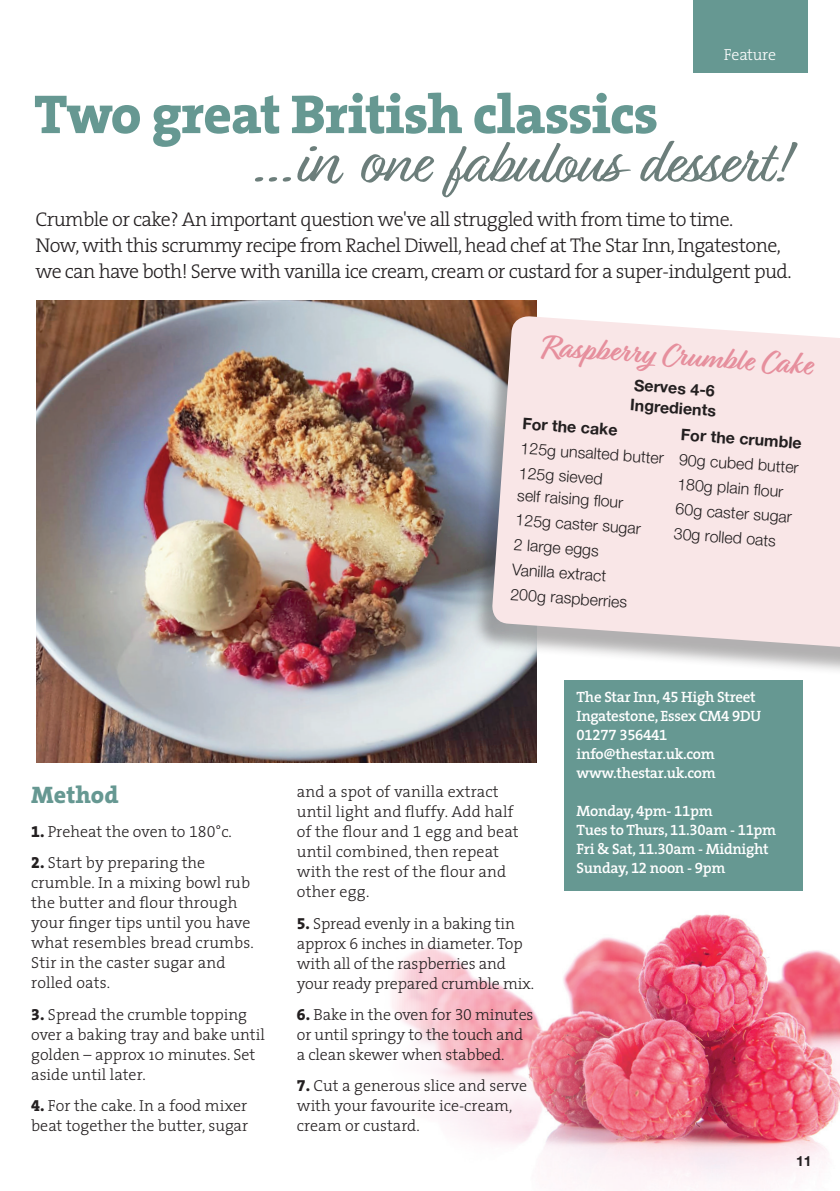
<style>
.page{position:relative;width:840px;height:1191px;background:#fff}
.page>*{position:absolute;margin:0;border:0;box-sizing:border-box;transform-origin:0 0}
.t1{font:64.8px "Relation Two";letter-spacing:-.02em;color:#6c7e7b}
.t2{font:800 55.2px "The Serif";letter-spacing:-.02em;color:#669892}
.t3{font:700 32px "Relation Two";color:#e68f9d}
.t4{font:800 24px "The Serif";color:#669892}
.t5{font:300 20px/26px "The Serif";letter-spacing:-.03em;color:#231f20}
.t6{font:300 16px/20px "The Serif";color:#231f20}
.t7{font:300 16px/24.8px "Helvetica Neue LT Std";color:#231f20}
.t8{font:700 16px/20px "Helvetica Neue LT Std";color:#231f20}
.t9{font:300 16px "The Serif";letter-spacing:-.02em;color:#fff}
.t10{font:600 15px/19px "The Serif";letter-spacing:-.02em;color:#fff}
.t11{font:15px "The Serif Semi Bold Expert";letter-spacing:-.02em;color:#fff}
.t12{font:700 14px "Helvetica Neue";color:#231f20}
.s1{font-size:70.6px}
.s2{font-family:"The Serif Extra Bold Expert";font-weight:400}
.s3{font-weight:800}
.s4{font-family:"The Serif Light Expert";font-weight:400}
.s5{font-family:"The Serif Semi Bold Expert";font-weight:400}
</style>
<div class="page">
<img style="left:392px;top:782px;width:447px;height:408px">
<img style="left:37px;top:301px;width:499px;height:462px">
<div style="left:692px;top:0;width:114px;height:72px;background:#669892"></div>
<div style="left:471px;top:322px;width:368px;height:363px;background:#231f20;opacity:.35"></div>
<svg style="left:491px;top:315px;width:348px;height:342px;background:#edddde"></svg>
<div style="left:563px;top:681px;width:239px;height:210px;background:#669892"></div>
<p class="t9" style="left:723px;top:42px;width:54px">Feature</p>
<h2 class="t2" style="left:34px;top:68px;width:625px">Two great British classics</h2>
<h1 class="t1" style="left:250px;top:120px;width:537px"><span class="s1">...in o</span>ne fabulous dessert!</h1>
<p class="t5" style="left:35px;top:206px;width:757px">Crumble or cake? An important question we've all struggled with from time to time.<br>Now, with this scrummy recipe from Rachel Diwell, head chef at The Star Inn, Ingatestone, we can have both! Serve with vanilla ice cream, cream or custard for a super-indulgent pud.</p>
<h3 class="t3" style="left:543px;top:328px;width:271px;rotate:4deg">Raspberry Crumble Cake</h3>
<p class="t8" style="left:632px;top:374px;width:87px;rotate:4deg">Serves 4-6<br>Ingredients</p>
<p class="t8" style="left:523px;top:413px;width:97px;rotate:4deg">For the cake</p>
<p class="t7" style="left:521px;top:435px;width:145px;rotate:4deg">125g unsalted butter<br>125g sieved</p>
<p class="t7" style="left:518px;top:482px;width:127px;rotate:4deg">self raising fl our<br>125g caster sugar<br>2 large eggs<br>Vanilla extract<br>200g raspberries</p>
<p class="t8" style="left:681px;top:424px;width:123px;rotate:4deg">For the crumble</p>
<p class="t7" style="left:679px;top:446px;width:121px;rotate:4deg">90g cubed butter<br>180g plain fl our<br>60g caster sugar<br>30g rolled oats</p>
<h3 class="t4" style="left:31px;top:774px;width:89px">Method</h3>
<p class="t6" style="left:31px;top:821px;width:202px"><span class="s2">1</span><span class="s3">.</span> Preheat the oven to <span class="s4">180</span>°c.</p>
<p class="t6" style="left:31px;top:852px;width:224px"><span class="s2">2</span><span class="s3">.</span> Start by preparing the crumble. In a mixing bowl rub the butter and flour through your finger tips until you have what resembles bread crumbs.<br>Stir in the caster sugar and rolled oats.</p>
<p class="t6" style="left:31px;top:1003px;width:235px"><span class="s2">3</span><span class="s3">.</span> Spread the crumble topping over a baking tray and bake until golden – approx 10 minutes. Set aside until later.</p>
<p class="t6" style="left:31px;top:1095px;width:218px"><span class="s2">4</span><span class="s3">.</span> For the cake. In a food mixer beat together the butter, sugar</p>
<p class="t6" style="left:297px;top:781px;width:223px">and a spot of vanilla extract until light and fluffy. Add half of the flour and <span class="s4">1</span> egg and beat until combined, then repeat with the rest of the flour and other egg.</p>
<p class="t6" style="left:297px;top:912px;width:238px"><span class="s2">5</span><span class="s3">.</span> Spread evenly in a baking tin approx <span class="s4">6</span> inches in diameter. Top with all of the raspberries and your ready prepared crumble mix.</p>
<p class="t6" style="left:297px;top:1004px;width:238px"><span class="s2">6</span><span class="s3">.</span> Bake in the oven for <span class="s4">30</span> minutes or until springy to the touch and a clean skewer when stabbed.</p>
<p class="t6" style="left:297px;top:1075px;width:232px"><span class="s2">7</span><span class="s3">.</span> Cut a generous slice and serve with your favourite ice-cream, cream or custard.</p>
<p class="t10" style="left:576px;top:687px;width:186px">The Star Inn, <span class="s5">45</span> High Street<br>Ingatestone, Essex CM<span class="s5">4 9</span>DU</p>
<p class="t11" style="left:576px;top:722px;width:92px">01277 356441</p>
<p class="t10" style="left:576px;top:744px;width:141px">info@thestar.uk.com www.thestar.uk.com</p>
<p class="t10" style="left:576px;top:801px;width:201px">Monday, <span class="s5">4</span>pm- <span class="s5">11</span>pm<br>Tues to Thurs, <span class="s5">11</span>.<span class="s5">30</span>am - <span class="s5">11</span>pm<br>Fri &amp; Sat, <span class="s5">11</span>.<span class="s5">30</span>am - Midnight<br>Sunday, <span class="s5">12</span> noon - <span class="s5">9</span>pm</p>
<p class="t12" style="left:795px;top:1150px;width:17px">11</p>
</div>
